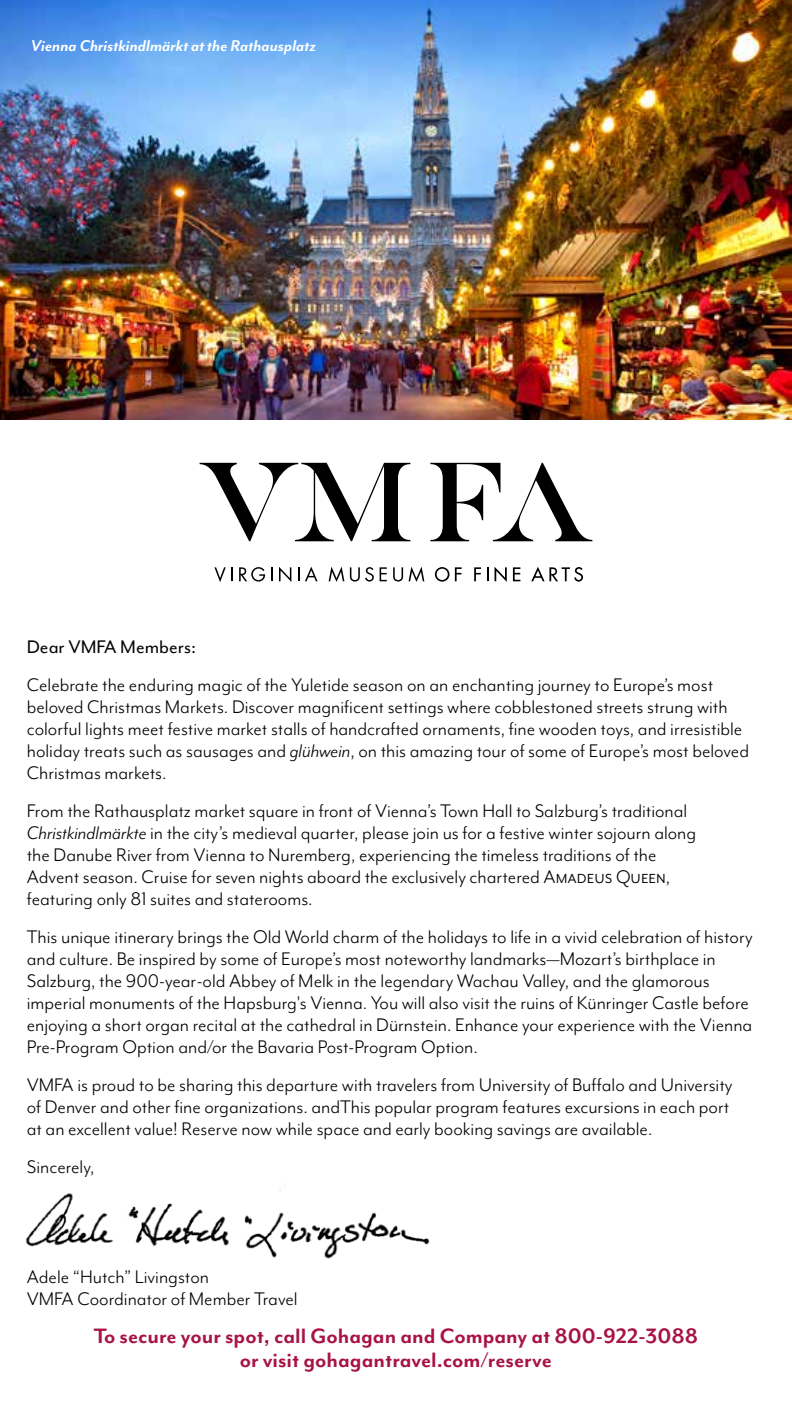
<style>
.page{position:relative;width:792px;height:1404px;background:#fff}
.page>*{position:absolute;margin:0;border:0;box-sizing:border-box;transform-origin:0 0}
.t1{font:700 24px/24px "Mr Eaves Mod OT";color:#a81246;text-align:center}
.t2{font:21px/22px "Mr Eaves Mod OT";color:#000}
.t3{font:21px "Mr Eaves Mod OT";color:#000}
.t4{font:italic 700 18px "Mr Eaves Mod OT";color:#fff}
.s1{font-style:italic}
</style>
<div class="page">
<img style="left:0;top:0;width:792px;height:420px">
<img style="left:26px;top:1189px;width:404px;height:70px">
<svg style="left:430px;top:463px;width:162px;height:78px"></svg>
<svg style="left:200px;top:463px;width:210px;height:78px"></svg>
<svg style="left:214px;top:567px;width:19px;height:15px"></svg>
<svg style="left:239px;top:567px;width:26px;height:15px"></svg>
<svg style="left:271px;top:567px;width:1px;height:14px"></svg>
<svg style="left:279px;top:567px;width:12px;height:15px"></svg>
<svg style="left:298px;top:567px;width:20px;height:14px"></svg>
<svg style="left:329px;top:567px;width:15px;height:15px"></svg>
<svg style="left:350px;top:567px;width:24px;height:15px"></svg>
<svg style="left:380px;top:567px;width:7px;height:14px"></svg>
<svg style="left:393px;top:567px;width:10px;height:15px"></svg>
<svg style="left:409px;top:567px;width:15px;height:15px"></svg>
<svg style="left:435px;top:567px;width:27px;height:15px"></svg>
<svg style="left:474px;top:567px;width:7px;height:14px"></svg>
<svg style="left:487px;top:567px;width:1px;height:14px"></svg>
<svg style="left:495px;top:567px;width:12px;height:15px"></svg>
<svg style="left:513px;top:567px;width:7px;height:14px"></svg>
<svg style="left:531px;top:567px;width:52px;height:15px"></svg>
<p class="t4" style="left:31px;top:35px;width:287px">Vienna Christkindlmärkt at the Rathausplatz</p>
<p class="t3" style="left:27px;top:635px;width:171px">Dear VMFA Members:</p>
<p class="t2" style="left:27px;top:673px;width:724px">Celebrate the enduring magic of the Yuletide season on an enchanting journey to Europe’s most beloved Christmas Markets. Discover magnificent settings where cobblestoned streets strung with colorful lights meet festive market stalls of handcrafted ornaments, fine wooden toys, and irresistible holiday treats such as sausages and <span class="s1">glühwein</span>, on this amazing tour of some of Europe’s most beloved Christmas markets.</p>
<p class="t2" style="left:27px;top:799px;width:671px">From the Rathausplatz market square in front of Vienna’s Town Hall to Salzburg’s traditional <span class="s1">Christkindlmärkte</span> in the city’s medieval quarter, please join us for a festive winter sojourn along the Danube River from Vienna to Nuremberg, experiencing the timeless traditions of the Advent season. Cruise for seven nights aboard the exclusively chartered Amadeus Queen, featuring only 81 suites and staterooms.</p>
<p class="t2" style="left:27px;top:925px;width:727px">This unique itinerary brings the Old World charm of the holidays to life in a vivid celebration of history and culture. Be inspired by some of Europe’s most noteworthy landmarks—Mozart’s birthplace in Salzburg, the 900-year-old Abbey of Melk in the legendary Wachau Valley, and the glamorous imperial monuments of the Hapsburg's Vienna. You will also visit the ruins of Künringer Castle before enjoying a short organ recital at the cathedral in Dürnstein. Enhance your experience with the Vienna Pre-Program Option and/or the Bavaria Post-Program Option.</p>
<p class="t2" style="left:27px;top:1073px;width:707px">VMFA is proud to be sharing this departure with travelers from University of Buffalo and University of Denver and other fine organizations. andThis popular program features excursions in each port at an excellent value! Reserve now while space and early booking savings are available.</p>
<p class="t2" style="left:27px;top:1155px;width:69px">Sincerely,</p>
<p class="t2" style="left:27px;top:1265px;width:272px">Adele “Hutch” Livingston<br>VMFA Coordinator of Member Travel</p>
<p class="t1" style="left:94px;top:1323px;width:606px">To secure your spot, call Gohagan and Company at 800-922-3088 or visit gohagantravel.com/reserve</p>
</div>
